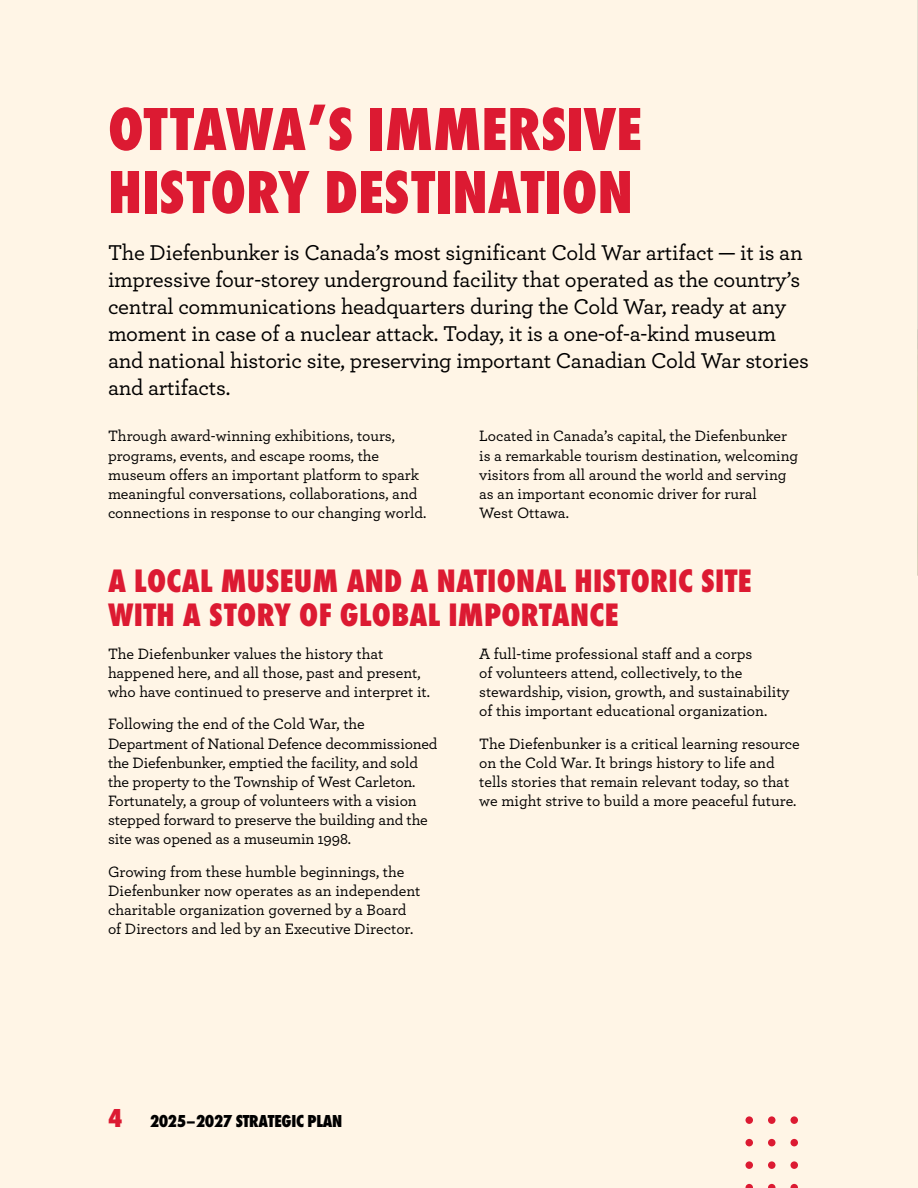
<style>
.page{position:relative;width:918px;height:1188px;background:#fff5e6}
.page>*{position:absolute;margin:0;border:0;box-sizing:border-box;transform-origin:0 0}
.H2_-_Red{font:800 63px/63px "Futura PT Cond";color:#dc1a32}
.H3_-_Red{font:800 33.75px/33.8px "Futura PT Cond";letter-spacing:.01em;color:#dc1a32}
.P_-_Body_-_Intro_Paragraph{font:500 22.5px/27px "Archer Pro";letter-spacing:-.01em;color:#000}
.t1{font:800 18px "Futura PT Cond";letter-spacing:-.015em;color:#000}
.P_-_Body_Text{font:500 15.75px/19.2px "Archer Pro";letter-spacing:-.005em;color:#000}
.s1{font-size:27px;color:#dc1a32}
</style>
<div class="page">
<div style="left:746px;top:1116px;width:7px;height:8px;background:#dc1a32;border-radius:50%"></div>
<div style="left:768px;top:1116px;width:8px;height:8px;background:#dc1a32;border-radius:50%"></div>
<div style="left:790px;top:1116px;width:8px;height:8px;background:#dc1a32;border-radius:50%"></div>
<div style="left:746px;top:1139px;width:7px;height:7px;background:#dc1a32;border-radius:50%"></div>
<div style="left:768px;top:1139px;width:8px;height:7px;background:#dc1a32;border-radius:50%"></div>
<div style="left:790px;top:1139px;width:8px;height:7px;background:#dc1a32;border-radius:50%"></div>
<div style="left:746px;top:1161px;width:7px;height:8px;background:#dc1a32;border-radius:50%"></div>
<div style="left:768px;top:1161px;width:8px;height:8px;background:#dc1a32;border-radius:50%"></div>
<div style="left:790px;top:1161px;width:8px;height:8px;background:#dc1a32;border-radius:50%"></div>
<svg style="left:746px;top:1184px;width:7px;height:4px"></svg>
<svg style="left:768px;top:1184px;width:8px;height:4px"></svg>
<svg style="left:790px;top:1184px;width:8px;height:4px"></svg>
<img style="left:917px;top:0;width:1px;height:576px">
<p class="H2_-_Red" style="left:108px;top:97px;width:536px">OTTAWA’S IMMERSIVE<br>HISTORY DESTINATION</p>
<p class="P_-_Body_-_Intro_Paragraph" style="left:108px;top:238px;width:702px">The Diefenbunker is Canada’s most significant Cold War artifact — it is an impressive four-storey underground facility that operated as the country’s central communications headquarters during the Cold War, ready at any moment in case of a nuclear attack. Today, it is a one-of-a-kind museum and national historic site, preserving important Canadian Cold War stories and artifacts.</p>
<p class="P_-_Body_Text" style="left:108px;top:426px;width:320px">Through award-winning exhibitions, tours, programs, events, and escape rooms, the museum offers an important platform to spark meaningful conversations, collaborations, and connections in response to our changing world.</p>
<p class="P_-_Body_Text" style="left:479px;top:426px;width:321px">Located in Canada’s capital, the Diefenbunker is a remarkable tourism destination, welcoming visitors from all around the world and serving as an important economic driver for rural<br>West Ottawa.</p>
<p class="H3_-_Red" style="left:108px;top:564px;width:645px">A LOCAL MUSEUM AND A NATIONAL HISTORIC SITE<br>WITH A STORY OF GLOBAL IMPORTANCE</p>
<p class="P_-_Body_Text" style="left:108px;top:643px;width:324px">The Diefenbunker values the history that happened here, and all those, past and present, who have continued to preserve and interpret it.</p>
<p class="P_-_Body_Text" style="left:108px;top:714px;width:331px">Following the end of the Cold War, the Department of National Defence decommissioned the Diefenbunker, emptied the facility, and sold the property to the Township of West Carleton.<br>Fortunately, a group of volunteers with a vision stepped forward to preserve the building and the site was opened as a museumin 1998.</p>
<p class="P_-_Body_Text" style="left:108px;top:861px;width:314px">Growing from these humble beginnings, the Diefenbunker now operates as an independent charitable organization governed by a Board of Directors and led by an Executive Director.</p>
<p class="P_-_Body_Text" style="left:479px;top:643px;width:312px">A full-time professional staff and a corps<br>of volunteers attend, collectively, to the stewardship, vision, growth, and sustainability of this important educational organization.</p>
<p class="P_-_Body_Text" style="left:479px;top:733px;width:322px">The Diefenbunker is a critical learning resource on the Cold War. It brings history to life and tells stories that remain relevant today, so that we might strive to build a more peaceful future.</p>
<p class="t1" style="left:108px;top:1111px;width:236px"><span class="s1">4</span> 2025–2027 STRATEGIC PLAN</p>
</div>
